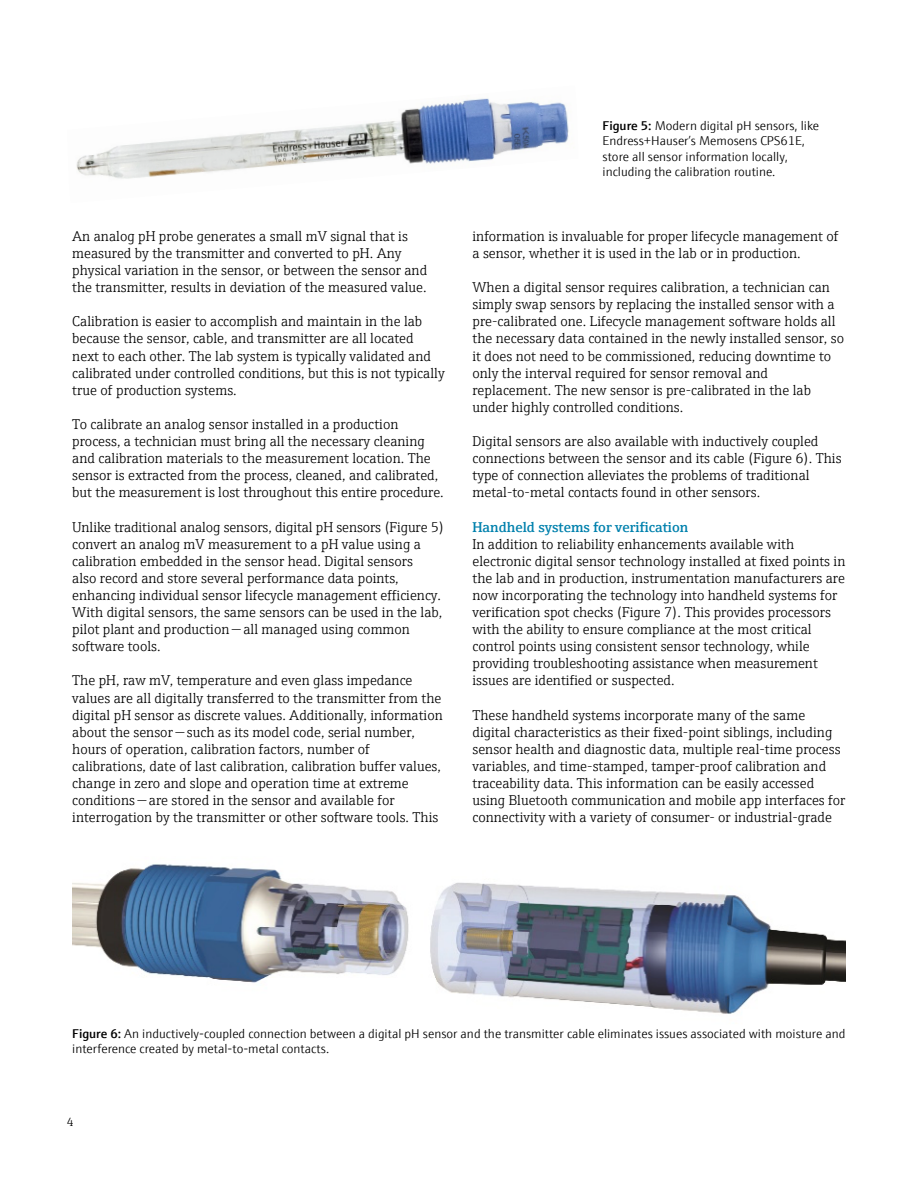
<style>
.page{position:relative;width:918px;height:1188px;background:#fff}
.page>*{position:absolute;margin:0;border:0;box-sizing:border-box;transform-origin:0 0}
.t1{font:300 14.25px/17.1px "E+H Serif";color:#000}
.t2{font:600 14.25px "E+H Serif";color:#0081ad}
.t3{font:300 12.75px/15.3px "E+H Sans";color:#000}
.t4{font:300 12px "E+H Serif";color:#000}
.s1{font-weight:600}
</style>
<div class="page">
<img style="left:72px;top:864px;width:774px;height:150px">
<img style="left:76px;top:98px;width:493px;height:81px">
<p class="t1" style="left:72px;top:227px;width:356px">An analog pH probe generates a small mV signal that is measured by the transmitter and converted to pH. Any physical variation in the sensor, or between the sensor and the transmitter, results in deviation of the measured value.</p>
<p class="t1" style="left:72px;top:312px;width:374px">Calibration is easier to accomplish and maintain in the lab because the sensor, cable, and transmitter are all located<br>next to each other. The lab system is typically validated and calibrated under controlled conditions, but this is not typically true of production systems.</p>
<p class="t1" style="left:72px;top:415px;width:373px">To calibrate an analog sensor installed in a production process, a technician must bring all the necessary cleaning and calibration materials to the measurement location. The sensor is extracted from the process, cleaned, and calibrated, but the measurement is lost throughout this entire procedure.</p>
<p class="t1" style="left:72px;top:517px;width:373px">Unlike traditional analog sensors, digital pH sensors (Figure 5) convert an analog mV measurement to a pH value using a calibration embedded in the sensor head. Digital sensors<br>also record and store several performance data points, enhancing individual sensor lifecycle management efficiency.<br>With digital sensors, the same sensors can be used in the lab, pilot plant and production — all managed using common software tools.</p>
<p class="t1" style="left:72px;top:671px;width:372px">The pH, raw mV, temperature and even glass impedance values are all digitally transferred to the transmitter from the digital pH sensor as discrete values. Additionally, information about the sensor — such as its model code, serial number, hours of operation, calibration factors, number of calibrations, date of last calibration, calibration buffer values, change in zero and slope and operation time at extreme conditions — are stored in the sensor and available for interrogation by the transmitter or other software tools. This</p>
<p class="t3" style="left:603px;top:117px;width:218px"><span class="s1">Figure 5:</span> Modern digital pH sensors, like Endress+Hauser’s Memosens CPS61E, store all sensor information locally, including the calibration routine.</p>
<p class="t1" style="left:472px;top:227px;width:368px">information is invaluable for proper lifecycle management of a sensor, whether it is used in the lab or in production.</p>
<p class="t1" style="left:472px;top:278px;width:373px">When a digital sensor requires calibration, a technician can simply swap sensors by replacing the installed sensor with a pre-calibrated one. Lifecycle management software holds all the necessary data contained in the newly installed sensor, so it does not need to be commissioned, reducing downtime to only the interval required for sensor removal and replacement. The new sensor is pre-calibrated in the lab under highly controlled conditions.</p>
<p class="t1" style="left:472px;top:432px;width:371px">Digital sensors are also available with inductively coupled connections between the sensor and its cable (Figure 6). This type of connection alleviates the problems of traditional metal-to-metal contacts found in other sensors.</p>
<p class="t2" style="left:472px;top:516px;width:217px">Handheld systems for verification</p>
<p class="t1" style="left:472px;top:534px;width:375px">In addition to reliability enhancements available with electronic digital sensor technology installed at fixed points in the lab and in production, instrumentation manufacturers are now incorporating the technology into handheld systems for verification spot checks (Figure 7). This provides processors with the ability to ensure compliance at the most critical control points using consistent sensor technology, while providing troubleshooting assistance when measurement issues are identified or suspected.</p>
<p class="t1" style="left:472px;top:705px;width:375px">These handheld systems incorporate many of the same digital characteristics as their fixed-point siblings, including sensor health and diagnostic data, multiple real-time process variables, and time-stamped, tamper-proof calibration and traceability data. This information can be easily accessed using Bluetooth communication and mobile app interfaces for connectivity with a variety of consumer- or industrial-grade</p>
<p class="t3" style="left:72px;top:1025px;width:775px"><span class="s1">Figure 6:</span> An inductively-coupled connection between a digital pH sensor and the transmitter cable eliminates issues associated with moisture and interference created by metal-to-metal contacts.</p>
<p class="t4" style="left:67px;top:1113px;width:8px">4</p>
</div>
